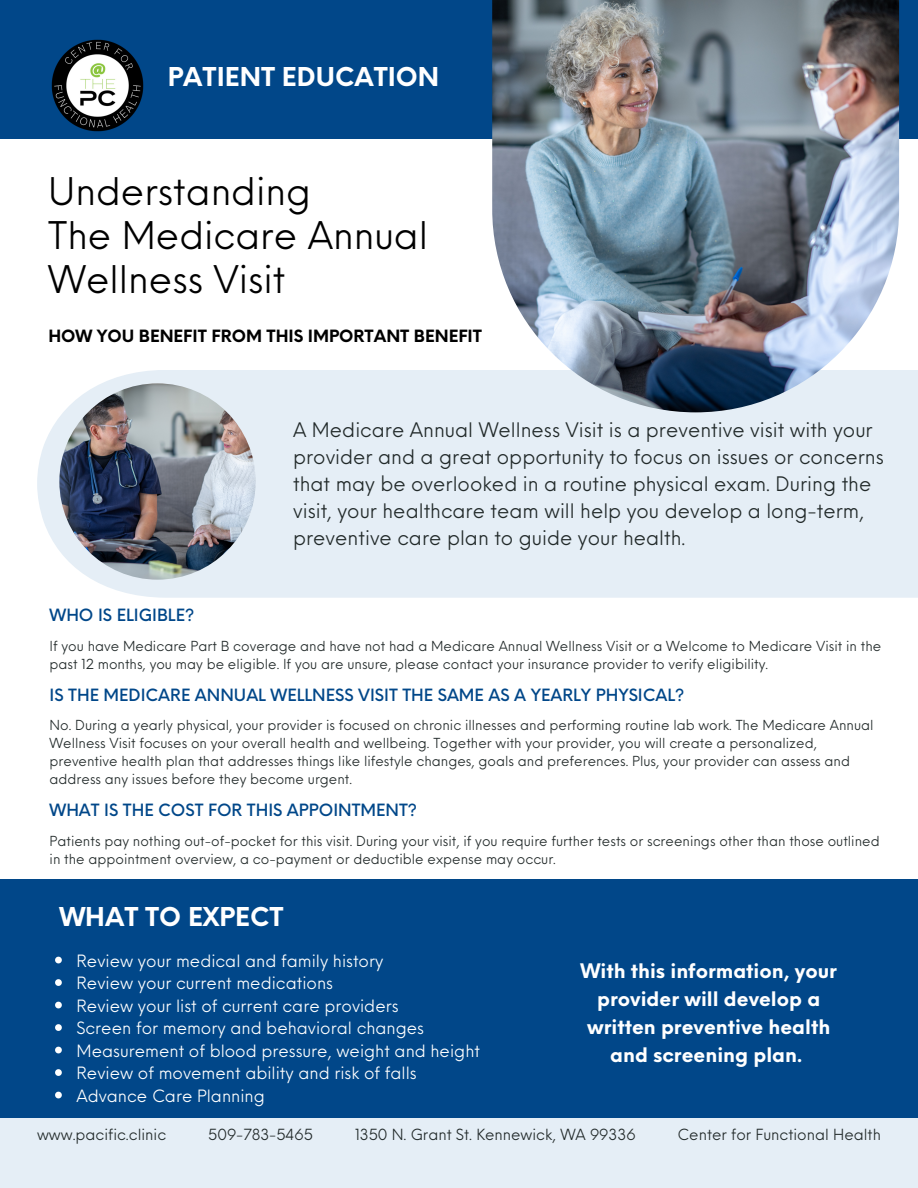
<style>
.page{position:relative;width:918px;height:1188px;background:#fff}
.page>*{position:absolute;margin:0;border:0;box-sizing:border-box;transform-origin:0 0}
.t1{font:37.2px/44.2px "Neue Einstellung";color:#000}
.t2{font:700 25.35px "Neue Einstellung";color:#fff}
.t3{font:19.5px/26.8px "Neue Einstellung";color:#212929}
.t4{font:700 19.5px/28.2px "Neue Einstellung";color:#fff;text-align:center}
.t5{font:16.5px "Neue Einstellung";color:#fff}
.t6{font:500 16.5px "Neue Einstellung";color:#014789}
.t7{font:700 16.5px "Neue Einstellung";color:#000}
.t8{font:15px "Neue Einstellung";color:#212929}
.t9{font:13.5px/18px "Neue Einstellung";color:#212929}
</style>
<div class="page">
<div style="left:0;top:0;width:918px;height:139px;background:#014789"></div>
<div style="left:37px;top:370px;width:881px;height:228px;background:#e5eef6"></div>
<img style="left:59px;top:383px;width:197px;height:197px;border-radius:50%">
<img style="left:51px;top:39px;width:93px;height:93px">
<img style="left:492px;top:0;width:407px;height:412px">
<div style="left:0;top:1114px;width:918px;height:74px;background:#e5eef6"></div>
<div style="left:0;top:880px;width:918px;height:238px;background:#014789"></div>
<svg style="left:55px;top:957px;width:7px;height:6px"></svg>
<svg style="left:55px;top:979px;width:7px;height:7px"></svg>
<svg style="left:55px;top:1002px;width:7px;height:6px"></svg>
<svg style="left:55px;top:1024px;width:7px;height:7px"></svg>
<svg style="left:55px;top:1047px;width:7px;height:6px"></svg>
<svg style="left:55px;top:1069px;width:7px;height:7px"></svg>
<svg style="left:55px;top:1092px;width:7px;height:6px"></svg>
<p class="t2" style="left:168px;top:54px;width:273px">PATIENT EDUCATION</p>
<p class="t1" style="left:48px;top:166px;width:264px">Understanding</p>
<p class="t1" style="left:48px;top:210px;width:381px">The Medicare Annual<br>Wellness Visit</p>
<p class="t7" style="left:48px;top:321px;width:435px">HOW YOU BENEFIT FROM THIS IMPORTANT BENEFIT</p>
<p class="t6" style="left:50px;top:600px;width:146px">WHO IS ELIGIBLE?</p>
<p class="t3" style="left:293px;top:415px;width:592px">A Medicare Annual Wellness Visit is a preventive visit with your provider and a great opportunity to focus on issues or concerns that may be overlooked in a routine physical exam. During the visit, your healthcare team will help you develop a long-term, preventive care plan to guide your health.</p>
<p class="t9" style="left:50px;top:635px;width:833px">If you have Medicare Part B coverage and have not had a Medicare Annual Wellness Visit or a Welcome to Medicare Visit in the past 12 months, you may be eligible. If you are unsure, please contact your insurance provider to verify eligibility.</p>
<p class="t6" style="left:50px;top:680px;width:637px">IS THE MEDICARE ANNUAL WELLNESS VISIT THE SAME AS A YEARLY PHYSICAL?</p>
<p class="t9" style="left:50px;top:715px;width:826px">No. During a yearly physical, your provider is focused on chronic illnesses and performing routine lab work. The Medicare Annual Wellness Visit focuses on your overall health and wellbeing. Together with your provider, you will create a personalized, preventive health plan that addresses things like lifestyle changes, goals and preferences. Plus, your provider can assess and address any issues before they become urgent.</p>
<p class="t6" style="left:50px;top:795px;width:369px">WHAT IS THE COST FOR THIS APPOINTMENT?</p>
<p class="t9" style="left:50px;top:831px;width:832px">Patients pay nothing out-of-pocket for this visit. During your visit, if you require further tests or screenings other than those outlined in the appointment overview, a co-payment or deductible expense may occur.</p>
<p class="t2" style="left:59px;top:894px;width:226px">WHAT TO EXPECT</p>
<p class="t5" style="left:76px;top:946px;width:308px">Review your medical and family history</p>
<p class="t5" style="left:76px;top:969px;width:258px">Review your current medications</p>
<p class="t5" style="left:76px;top:991px;width:324px">Review your list of current care providers</p>
<p class="t5" style="left:76px;top:1014px;width:349px">Screen for memory and behavioral changes</p>
<p class="t5" style="left:76px;top:1036px;width:405px">Measurement of blood pressure, weight and height</p>
<p class="t5" style="left:76px;top:1059px;width:342px">Review of movement ability and risk of falls</p>
<p class="t5" style="left:76px;top:1081px;width:190px">Advance Care Planning</p>
<p class="t4" style="left:580px;top:955px;width:258px">With this information, your provider will develop a written preventive health and screening plan.</p>
<p class="t8" style="left:37px;top:1121px;width:131px">www.pacific.clinic</p>
<p class="t8" style="left:208px;top:1121px;width:106px">509-783-5465</p>
<p class="t8" style="left:355px;top:1121px;width:282px">1350 N. Grant St. Kennewick, WA 99336</p>
<p class="t8" style="left:678px;top:1121px;width:205px">Center for Functional Health</p>
</div>
